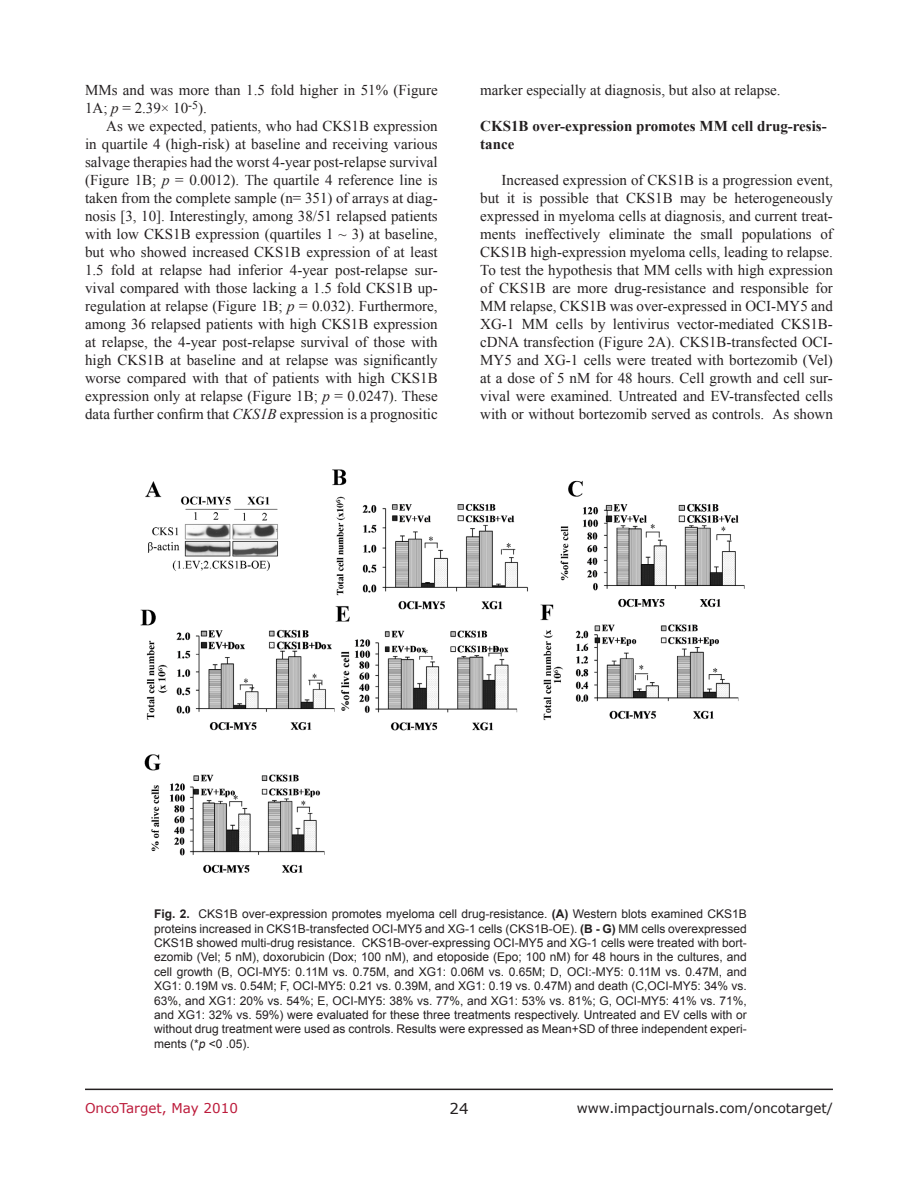
<style>
.page{position:relative;width:918px;height:1188px;background:#fff}
.page>*{position:absolute;margin:0;border:0;box-sizing:border-box;transform-origin:0 0}
.text10pt{font:15px/18px "Times New Roman";color:#231f20;text-align:justify}
.text10header{font:700 15px/18px "Times New Roman";color:#231f20}
.t1{font:15px "Verdana";color:#231f20}
.t2{font:13.5px "Verdana";color:#231f20}
.t3{font:13.5px "Verdana";color:#bc1a3a}
.legend{font:12px/14.4px "Arial";color:#231f20;text-align:justify}
.s1{font-style:italic}
.s2{font-weight:700}
</style>
<div class="page">
<hr style="left:85px;top:1089px;width:748px;height:1px;background:#231f20">
<img style="left:140px;top:469px;width:605px;height:404px">
<p class="text10pt" style="left:85px;top:81px;width:354px">MMs and was more than 1.5 fold higher in 51% (Figure<br>1A; <span class="s1">p</span> = 2.39× 10<sup>-5</sup>).</p>
<p class="text10pt" style="left:85px;top:117px;width:354px;text-indent:21px">As we expected, patients, who had CKS1B expression in quartile 4 (high-risk) at baseline and receiving various salvage therapies had the worst 4-year post-relapse survival (Figure 1B; <span class="s1">p</span> = 0.0012). The quartile 4 reference line is taken from the complete sample (n= 351) of arrays at diag&shy;nosis [3, 10]. Interestingly, among 38/51 relapsed patients with low CKS1B expression (quartiles 1 ~ 3) at baseline, but who showed increased CKS1B expression of at least 1.5 fold at relapse had inferior 4-year post-relapse sur&shy;vival compared with those lacking a 1.5 fold CKS1B up&shy;regulation at relapse (Figure 1B; <span class="s1">p</span> = 0.032). Furthermore, among 36 relapsed patients with high CKS1B expression at relapse, the 4-year post-relapse survival of those with high CKS1B at baseline and at relapse was significantly worse compared with that of patients with high CKS1B expression only at relapse (Figure 1B; <span class="s1">p</span> = 0.0247). These data further confirm that <span class="s1">CKS1B</span> expression is a prognositic</p>
<p class="text10pt" style="left:480px;top:81px;width:302px">marker especially at diagnosis, but also at relapse.</p>
<p class="text10header" style="left:480px;top:117px;width:348px">CKS1B over-expression promotes MM cell drug-resis&shy;tance</p>
<p class="text10pt" style="left:480px;top:171px;width:354px;text-indent:21px">Increased expression of CKS1B is a progression event, but it is possible that CKS1B may be heterogeneously expressed in myeloma cells at diagnosis, and current treat&shy;ments ineffectively eliminate the small populations of CKS1B high-expression myeloma cells, leading to relapse.<br>To test the hypothesis that MM cells with high expression of CKS1B are more drug-resistance and responsible for MM relapse, CKS1B was over-expressed in OCI-MY5 and XG-1 MM cells by lentivirus vector-mediated CKS1B&shy;cDNA transfection (Figure 2A). CKS1B-transfected OCI-MY5 and XG-1 cells were treated with bortezomib (Vel) at a dose of 5 nM for 48 hours. Cell growth and cell sur&shy;vival were examined. Untreated and EV-transfected cells with or without bortezomib served as controls. As shown</p>
<p class="legend" style="left:154px;top:907px;width:594px"><span class="s2">Fig. 2.</span> CKS1B over-expression promotes myeloma cell drug-resistance. <span class="s2">(A)</span> Western blots examined CKS1B proteins increased in CKS1B-transfected OCI-MY5 and XG-1 cells (CKS1B-OE). <span class="s2">(B - G)</span> MM cells overexpressed CKS1B showed multi-drug resistance. CKS1B-over-expressing OCI-MY5 and XG-1 cells were treated with bort&shy;ezomib (Vel; 5 nM), doxorubicin (Dox; 100 nM), and etoposide (Epo; 100 nM) for 48 hours in the cultures, and cell growth (B, OCI-MY5: 0.11M vs. 0.75M, and XG1: 0.06M vs. 0.65M; D, OCI:-MY5: 0.11M vs. 0.47M, and XG1: 0.19M vs. 0.54M; F, OCI-MY5: 0.21 vs. 0.39M, and XG1: 0.19 vs. 0.47M) and death (C,OCI-MY5: 34% vs.<br>63%, and XG1: 20% vs. 54%; E, OCI-MY5: 38% vs. 77%, and XG1: 53% vs. 81%; G, OCI-MY5: 41% vs. 71%, and XG1: 32% vs. 59%) were evaluated for these three treatments respectively. Untreated and EV cells with or without drug treatment were used as controls. Results were expressed as Mean+SD of three independent experi&shy;ments (*<span class="s1">p</span> &lt;0 .05).</p>
<p class="t3" style="left:85px;top:1100px;width:154px">OncoTarget, May 2010</p>
<p class="t1" style="left:450px;top:1099px;width:21px">24</p>
<p class="t2" style="left:577px;top:1100px;width:258px">www.impactjournals.com/oncotarget/</p>
</div>
